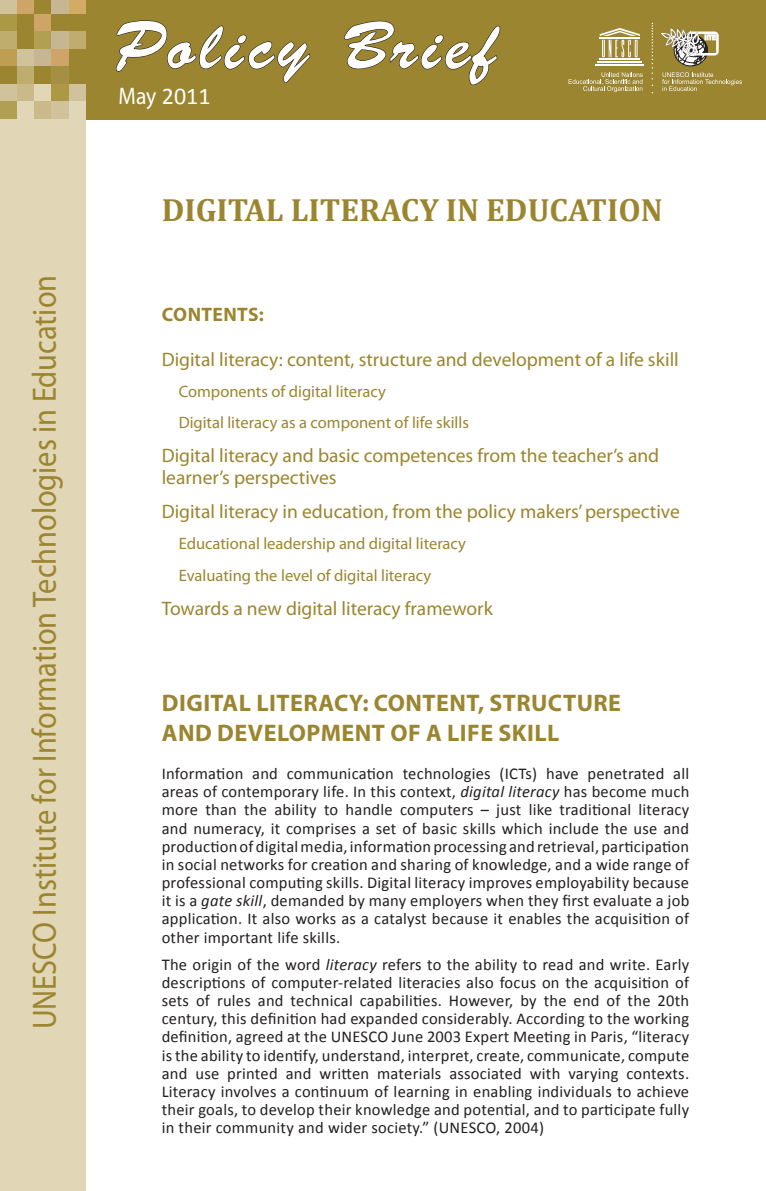
<style>
.page{position:relative;width:766px;height:1191px;background:#fff}
.page>*{position:absolute;margin:0;border:0;box-sizing:border-box;transform-origin:0 0}
.t1{font:67.2px "Brush Script Std";letter-spacing:.075em;color:#fff}
.t2{font:33.75px "Myriad Pro";color:#9b8530;scale:.9 1}
.t3{font:700 32.25px "Cambria";color:#9b8530}
.ZAG_1st{font:700 24px/30px "Myriad Pro";letter-spacing:.02em;color:#9b8530}
.t4{font:24px "Calibri";color:#fff}
.ZagBok{font:19.5px/21.5px "Myriad Pro";color:#9b8530}
.ZagBok-2{font:700 19.5px "Myriad Pro";letter-spacing:.02em;color:#9b8530}
.Text{font:16.5px/18.1px "Calibri";letter-spacing:.015em;color:#231f20;text-align:justify}
.ZagBok-3{font:16.5px "Myriad Pro";color:#9b8530}
.s1{font-family:"Myriad Pro"}
.s2{font-style:italic}
</style>
<div class="page">
<div style="left:85px;top:0;width:680px;height:119px;background:#9b8530"></div>
<div style="left:0;top:119px;width:85px;height:1072px;background:#e1d6b5"></div>
<svg style="left:662px;top:72px;width:79px;height:19px"></svg>
<hr style="left:599px;top:58px;width:40px;height:2px;background:#fff">
<hr style="left:597px;top:61px;width:45px;height:2px;background:#fff">
<hr style="left:595px;top:64px;width:49px;height:2px;background:#fff">
<svg style="left:599px;top:28px;width:40px;height:29px"></svg>
<svg style="left:651px;top:23px;width:1px;height:63px"></svg>
<svg style="left:568px;top:72px;width:74px;height:20px"></svg>
<svg style="left:660px;top:28px;width:58px;height:38px"></svg>
<svg style="left:116px;top:20px;width:195px;height:63px"></svg>
<svg style="left:344px;top:20px;width:156px;height:65px"></svg>
<div style="left:68px;top:0;width:17px;height:14px;background:#d2ab64"></div>
<div style="left:68px;top:14px;width:17px;height:17px;background:#9b8530"></div>
<div style="left:68px;top:31px;width:17px;height:18px;background:#bead6d"></div>
<div style="left:68px;top:49px;width:17px;height:17px;background:#9b8530"></div>
<div style="left:68px;top:66px;width:17px;height:18px;background:#9b8530"></div>
<div style="left:68px;top:84px;width:17px;height:18px;background:#d0c39c"></div>
<div style="left:68px;top:102px;width:17px;height:17px;background:#e1d6b5"></div>
<div style="left:0;top:0;width:17px;height:14px;background:#d0c39c"></div>
<div style="left:17px;top:0;width:17px;height:14px;background:#cfa567"></div>
<div style="left:34px;top:0;width:17px;height:14px;background:#9b8530"></div>
<div style="left:51px;top:0;width:17px;height:14px;background:#c7b692"></div>
<div style="left:0;top:14px;width:17px;height:17px;background:#ac9945"></div>
<div style="left:17px;top:14px;width:17px;height:17px;background:#9b8530"></div>
<div style="left:34px;top:14px;width:17px;height:17px;background:#cfa567"></div>
<div style="left:51px;top:14px;width:17px;height:17px;background:#9b8530"></div>
<div style="left:0;top:31px;width:17px;height:18px;background:#bead6d"></div>
<div style="left:17px;top:31px;width:17px;height:18px;background:#9b8530"></div>
<div style="left:34px;top:31px;width:17px;height:18px;background:#b2a052"></div>
<div style="left:51px;top:31px;width:17px;height:18px;background:#c7b692"></div>
<div style="left:0;top:49px;width:17px;height:17px;background:#c09e51"></div>
<div style="left:17px;top:49px;width:17px;height:17px;background:#d0c39c"></div>
<div style="left:34px;top:49px;width:17px;height:17px;background:#c7b692"></div>
<div style="left:51px;top:49px;width:17px;height:17px;background:#cfa567"></div>
<div style="left:0;top:66px;width:17px;height:18px;background:#9b8530"></div>
<div style="left:17px;top:66px;width:17px;height:18px;background:#bead6d"></div>
<div style="left:34px;top:66px;width:17px;height:18px;background:#9b8530"></div>
<div style="left:51px;top:66px;width:17px;height:18px;background:#a48f42"></div>
<div style="left:0;top:84px;width:17px;height:18px;background:#d0c39c"></div>
<div style="left:17px;top:84px;width:17px;height:18px;background:#cbba89"></div>
<div style="left:34px;top:84px;width:17px;height:18px;background:#e1d6b5"></div>
<div style="left:51px;top:84px;width:17px;height:18px;background:#ac9945"></div>
<div style="left:0;top:102px;width:17px;height:17px;background:#b2a052"></div>
<div style="left:17px;top:102px;width:17px;height:17px;background:#e1d6b5"></div>
<div style="left:34px;top:102px;width:17px;height:17px;background:#cbba89"></div>
<div style="left:51px;top:102px;width:17px;height:17px;background:#d0c39c"></div>
<p class="t2" style="left:24px;top:1029px;width:840px;rotate:-90deg">UNESCO Institute for Information Technologies in Education</p>
<p class="t1" style="left:113px;top:9px;width:384px">Policy Brief</p>
<p class="t4" style="left:118px;top:82px;width:94px"><span class="s1">May</span> 2011</p>
<p class="t3" style="left:162px;top:190px;width:502px">DIGITAL LITERACY IN EDUCATION</p>
<p class="ZagBok-2" style="left:162px;top:301px;width:104px">CONTENTS:</p>
<p class="ZagBok" style="left:162px;top:348px;width:518px">Digital literacy: content, structure and development of a life skill</p>
<p class="ZagBok-3" style="left:179px;top:381px;width:209px">Components of digital literacy</p>
<p class="ZagBok-3" style="left:179px;top:412px;width:291px">Digital literacy as a component of life skills</p>
<p class="ZagBok" style="left:162px;top:445px;width:499px">Digital literacy and basic competences from the teacher’s and learner’s perspectives</p>
<p class="ZagBok" style="left:162px;top:500px;width:519px">Digital literacy in education, from the policy makers’ perspective</p>
<p class="ZagBok-3" style="left:179px;top:533px;width:289px">Educational leadership and digital literacy</p>
<p class="ZagBok-3" style="left:179px;top:565px;width:254px">Evaluating the level of digital literacy</p>
<p class="ZagBok" style="left:162px;top:597px;width:332px">Towards a new digital literacy framework</p>
<p class="ZAG_1st" style="left:162px;top:687px;width:460px">DIGITAL LITERACY: CONTENT, STRUCTURE<br>AND DEVELOPMENT OF A LIFE SKILL</p>
<p class="Text" style="left:162px;top:764px;width:529px">Information and communication technologies (ICTs) have penetrated all areas of contemporary life. In this context, <span class="s2">digital literacy</span> has become much more than the ability to handle computers – just like traditional literacy and numeracy, it comprises a set of basic skills which include the use and production of digital media, information processing and retrieval, participation in social networks for creation and sharing of knowledge, and a wide range of professional computing skills. Digital literacy improves employability because it is a <span class="s2">gate skill</span>, demanded by many employers when they first evaluate a job application. It also works as a catalyst because it enables the acquisition of other important life skills.</p>
<p class="Text" style="left:162px;top:954px;width:529px">The origin of the word <span class="s2">literacy</span> refers to the ability to read and write. Early descriptions of computer-related literacies also focus on the acquisition of sets of rules and technical capabilities. However, by the end of the 20th century, this definition had expanded considerably. According to the working definition, agreed at the UNESCO June 2003 Expert Meeting in Paris, “literacy is the ability to identify, understand, interpret, create, communicate, compute and use printed and written materials associated with varying contexts.<br>Literacy involves a continuum of learning in enabling individuals to achieve their goals, to develop their knowledge and potential, and to participate fully in their community and wider society.” (UNESCO, 2004)</p>
</div>
